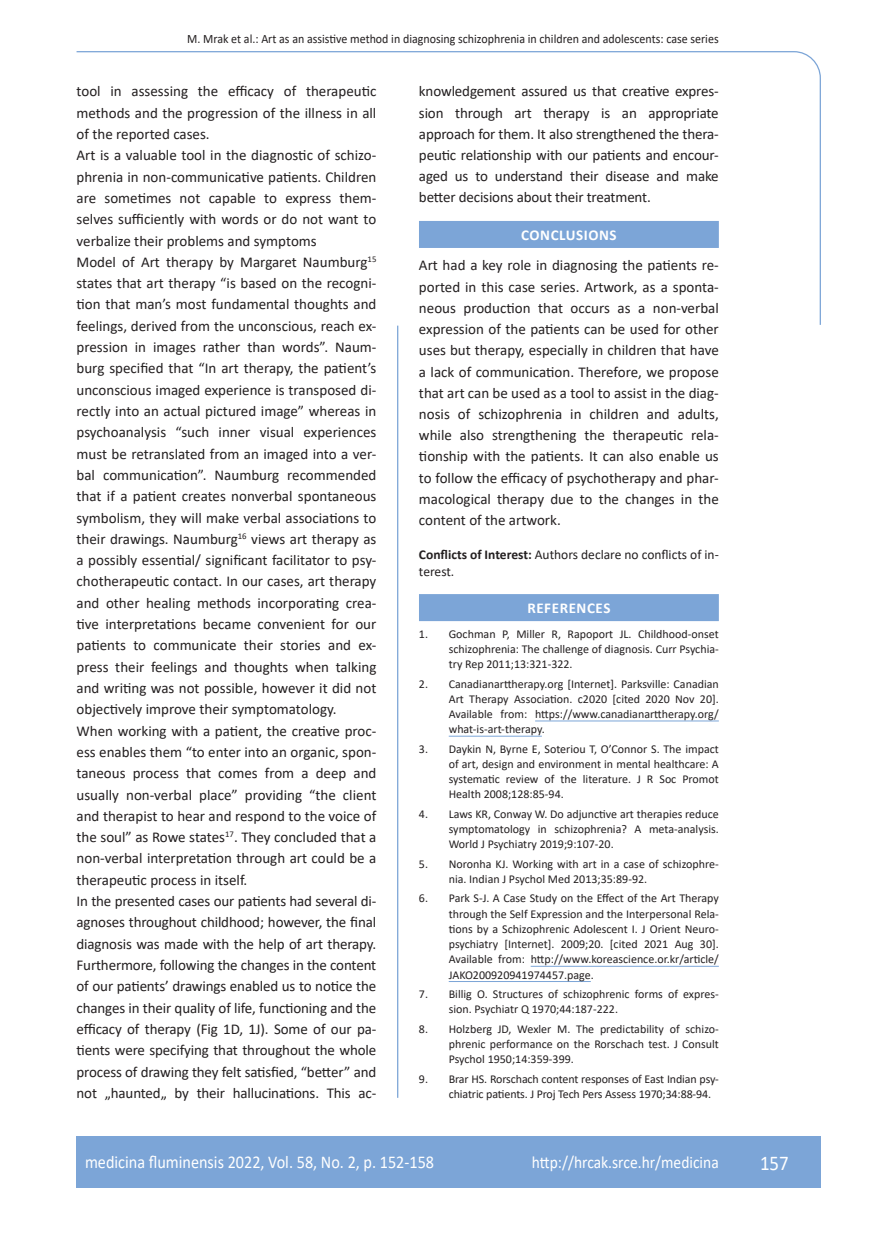
<style>
.page{position:relative;width:872px;height:1234px;background:#fff}
.page>*{position:absolute;margin:0;border:0;box-sizing:border-box;transform-origin:0 0}
.t1{font:21px "Calibri";color:#fff;scale:.9 1}
.t2{font:18px "Calibri";color:#fff;scale:.9 1}
.t3{font:17.25px "Calibri";color:#fff;scale:.9 1}
.osnovni_tekst_engl{font:15px/21.3px "Calibri";color:#231f20;text-align:justify}
.naslov_ruler{font:700 15px "Calibri";letter-spacing:.04em;color:#fff}
.izjava{font:13.5px/16.6px "Calibri";color:#231f20}
.glava{font:12.75px "Calibri";color:#231f20;scale:.94 1}
.literatura{font:12px/15.1px "Calibri";color:#231f20;text-align:justify}
.s1{font-weight:700}
</style>
<div class="page">
<svg style="left:76px;top:51px;width:745px;height:275px"></svg>
<hr style="left:397px;top:325px;width:1px;height:772px;background:#7ca5d7">
<div style="left:77px;top:1135px;width:744px;height:51px;background:#7ca5d7"></div>
<div style="left:419px;top:221px;width:300px;height:27px;background:#7ca5d7"></div>
<div style="left:419px;top:594px;width:300px;height:27px;background:#7ca5d7"></div>
<hr style="left:535px;top:720px;width:184px;height:1px;background:#7ca5d7">
<hr style="left:449px;top:735px;width:93px;height:1px;background:#7ca5d7">
<hr style="left:530px;top:965px;width:189px;height:1px;background:#7ca5d7">
<hr style="left:449px;top:980px;width:142px;height:1px;background:#7ca5d7">
<p class="glava" style="left:187px;top:29px;width:567px">M. Mrak et al.: Art as an assistive method in diagnosing schizophrenia in children and adolescents: case series</p>
<p class="osnovni_tekst_engl" style="left:77px;top:80px;width:301px">tool in assessing the efficacy of therapeutic methods and the progression of the illness in all of the reported cases.</p>
<p class="osnovni_tekst_engl" style="left:77px;top:144px;width:301px">Art is a valuable tool in the diagnostic of schizo&shy;phrenia in non-communicative patients. Children are sometimes not capable to express them&shy;selves sufficiently with words or do not want to verbalize their problems and symptoms</p>
<p class="osnovni_tekst_engl" style="left:77px;top:251px;width:301px">Model of Art therapy by Margaret Naumburg<sup>15 </sup>states that art therapy “is based on the recogni&shy;tion that man’s most fundamental thoughts and feelings, derived from the unconscious, reach ex&shy;pression in images rather than words”. Naum&shy;burg specified that “In art therapy, the patient’s unconscious imaged experience is transposed di&shy;rectly into an actual pictured image” whereas in psychoanalysis “such inner visual experiences must be retranslated from an imaged into a ver&shy;bal communication”. Naumburg recommended that if a patient creates nonverbal spontaneous symbolism, they will make verbal associations to their drawings. Naumburg<sup>16</sup> views art therapy as a possibly essential/ significant facilitator to psy&shy;chotherapeutic contact. In our cases, art therapy and other healing methods incorporating crea&shy;tive interpretations became convenient for our patients to communicate their stories and ex&shy;press their feelings and thoughts when talking and writing was not possible, however it did not objectively improve their symptomatology.</p>
<p class="osnovni_tekst_engl" style="left:77px;top:719px;width:301px">When working with a patient, the creative proc&shy;ess enables them “to enter into an organic, spon&shy;taneous process that comes from a deep and usually non-verbal place” providing “the client and therapist to hear and respond to the voice of the soul” as Rowe states<sup>17</sup>. They concluded that a non-verbal interpretation through art could be a therapeutic process in itself.</p>
<p class="osnovni_tekst_engl" style="left:77px;top:889px;width:301px">In the presented cases our patients had several di&shy;agnoses throughout childhood; however, the final diagnosis was made with the help of art therapy.<br>Furthermore, following the changes in the content of our patients’ drawings enabled us to notice the changes in their quality of life, functioning and the efficacy of therapy (Fig 1D, 1J). Some of our pa&shy;tients were specifying that throughout the whole process of drawing they felt satisfied, “better” and not „haunted„ by their hallucinations. This ac-</p>
<p class="osnovni_tekst_engl" style="left:419px;top:80px;width:301px">knowledgement assured us that creative expres&shy;sion through art therapy is an appropriate approach for them. It also strengthened the thera&shy;peutic relationship with our patients and encour&shy;aged us to understand their disease and make better decisions about their treatment.</p>
<p class="naslov_ruler" style="left:521px;top:224px;width:97px">CONCLUSIONS</p>
<p class="osnovni_tekst_engl" style="left:419px;top:254px;width:301px">Art had a key role in diagnosing the patients re&shy;ported in this case series. Artwork, as a sponta&shy;neous production that occurs as a non-verbal expression of the patients can be used for other uses but therapy, especially in children that have a lack of communication. Therefore, we propose that art can be used as a tool to assist in the diag&shy;nosis of schizophrenia in children and adults, while also strengthening the therapeutic rela&shy;tionship with the patients. It can also enable us to follow the efficacy of psychotherapy and phar&shy;macological therapy due to the changes in the content of the artwork.</p>
<p class="izjava" style="left:419px;top:545px;width:301px"><span class="s1">Conflicts of Interest:</span> Authors declare no conflicts of in&shy;terest.</p>
<p class="naslov_ruler" style="left:527px;top:597px;width:85px">REFERENCES</p>
<p class="literatura" style="left:449px;top:625px;width:271px;text-indent:-30px">1. Gochman P, Miller R, Rapoport JL. Childhood-onset schizophrenia: The challenge of diagnosis. Curr Psychia&shy;try Rep 2011;13:321-322.</p>
<p class="literatura" style="left:449px;top:675px;width:272px;text-indent:-30px">2. Canadianarttherapy.org [Internet]. Parksville: Canadian Art Therapy Association. c2020 [cited 2020 Nov 20].<br>Available from: https://www.canadianarttherapy.org/ what-is-art-therapy.</p>
<p class="literatura" style="left:449px;top:740px;width:271px;text-indent:-30px">3. Daykin N, Byrne E, Soteriou T, O’Connor S. The impact of art, design and environment in mental healthcare: A systematic review of the literature. J R Soc Promot Health 2008;128:85-94.</p>
<p class="literatura" style="left:449px;top:805px;width:271px;text-indent:-30px">4. Laws KR, Conway W. Do adjunctive art therapies reduce symptomatology in schizophrenia? A meta-analysis.<br>World J Psychiatry 2019;9:107-20.</p>
<p class="literatura" style="left:449px;top:855px;width:271px;text-indent:-30px">5. Noronha KJ. Working with art in a case of schizophre&shy;nia. Indian J Psychol Med 2013;35:89-92.</p>
<p class="literatura" style="left:449px;top:890px;width:271px;text-indent:-30px">6. Park S-J. A Case Study on the Effect of the Art Therapy through the Self Expression and the Interpersonal Rela&shy;tions by a Schizophrenic Adolescent I. J Orient Neuro&shy;psychiatry [Internet]. 2009;20. [cited 2021 Aug 30].<br>Available from: http://www.koreascience.or.kr/article/ JAKO200920941974457.page.</p>
<p class="literatura" style="left:449px;top:985px;width:271px;text-indent:-30px">7. Billig O. Structures of schizophrenic forms of expres&shy;sion. Psychiatr Q 1970;44:187-222.</p>
<p class="literatura" style="left:449px;top:1020px;width:271px;text-indent:-30px">8. Holzberg JD, Wexler M. The predictability of schizo&shy;phrenic performance on the Rorschach test. J Consult Psychol 1950;14:359-399.</p>
<p class="literatura" style="left:449px;top:1070px;width:271px;text-indent:-30px">9. Brar HS. Rorschach content responses of East Indian psy&shy;chiatric patients. J Proj Tech Pers Assess 1970;34:88-94.</p>
<p class="t2" style="left:85px;top:1149px;width:389px">medicina fluminensis 2022, Vol. 58, No. 2, p. 152-158</p>
<p class="t3" style="left:532px;top:1150px;width:209px">http://hrcak.srce.hr/medicina</p>
<p class="t1" style="left:760px;top:1147px;width:33px">157</p>
</div>
